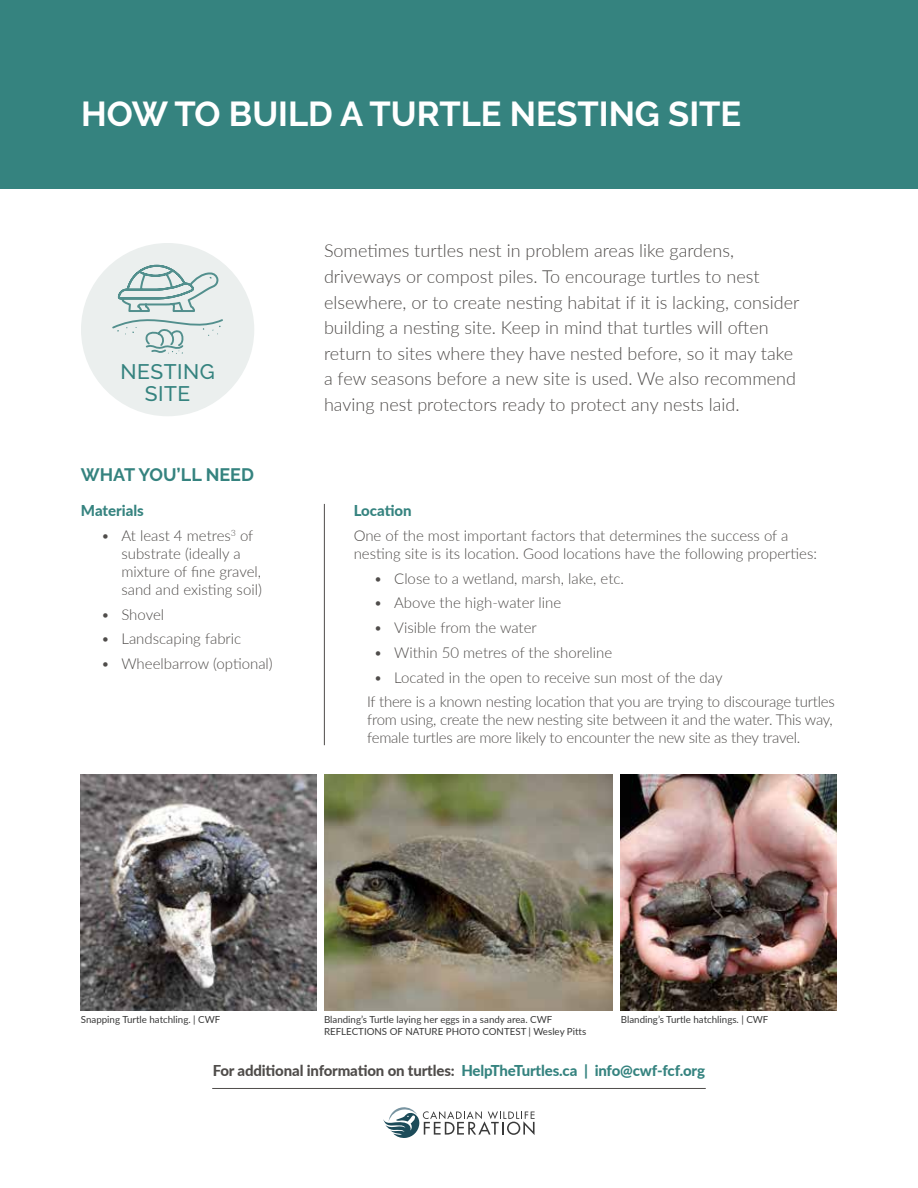
<style>
.page{position:relative;width:918px;height:1188px;background:#fff}
.page>*{position:absolute;margin:0;border:0;box-sizing:border-box;transform-origin:0 0}
.t1{font:700 34.5px "Raleway";color:#fff}
.t2{font:500 21px/22.5px "Raleway";letter-spacing:.025em;color:#35837f;text-align:center}
.t3{font:300 18px/25.5px "Lato";color:#4f4c4a}
.t4{font:700 18px "Raleway";color:#35837f}
.t5{font:300 15px/18px "Lato";color:#4f4c4a}
.t6{font:800 15px "Lato";letter-spacing:-.01em;color:#4f4c4a}
.t7{font:800 15px "Lato";color:#35837f}
.t8{font:9.75px/11.7px "Lato";color:#393939}
.s1{color:#35837f}
</style>
<div class="page">
<svg style="left:383px;top:1107px;width:152px;height:31px"></svg>
<hr style="left:212px;top:1088px;width:494px;height:1px;background:#4f4c4a">
<div style="left:0;top:0;width:918px;height:189px;background:#35837f"></div>
<hr style="left:324px;top:504px;width:1px;height:241px;background:#4f4c4a">
<img style="left:324px;top:775px;width:288px;height:235px">
<img style="left:621px;top:775px;width:216px;height:235px">
<img style="left:81px;top:775px;width:235px;height:235px">
<div style="left:81px;top:243px;width:173px;height:173px;background:#ebefee;border-radius:50%"></div>
<svg style="left:112px;top:263px;width:112px;height:91px"></svg>
<h1 class="t1" style="left:81px;top:94px;width:662px">HOW TO BUILD A TURTLE NESTING SITE</h1>
<h2 class="t2" style="left:120px;top:360px;width:96px">NESTING<br>SITE</h2>
<p class="t4" style="left:81px;top:464px;width:175px">WHAT YOU’LL NEED</p>
<p class="t7" style="left:81px;top:499px;width:64px">Materials</p>
<p class="t5" style="left:121px;top:526px;width:142px;text-indent:-20px">• At least 4 metres<sup>3</sup> of substrate (ideally a mixture of fine gravel, sand and existing soil)</p>
<p class="t5" style="left:101px;top:605px;width:65px">• Shovel</p>
<p class="t5" style="left:101px;top:629px;width:142px">• Landscaping fabric</p>
<p class="t5" style="left:101px;top:654px;width:173px">• Wheelbarrow (optional)</p>
<p class="t3" style="left:324px;top:238px;width:477px">Sometimes turtles nest in problem areas like gardens, driveways or compost piles. To encourage turtles to nest elsewhere, or to create nesting habitat if it is lacking, consider building a nesting site. Keep in mind that turtles will often return to sites where they have nested before, so it may take a few seasons before a new site is used. We also recommend having nest protectors ready to protect any nests laid.</p>
<p class="t7" style="left:354px;top:499px;width:59px">Location</p>
<p class="t5" style="left:354px;top:526px;width:465px">One of the most important factors that determines the success of a nesting site is its location. Good locations have the following properties:</p>
<p class="t5" style="left:374px;top:569px;width:252px">• Close to a wetland, marsh, lake, etc.</p>
<p class="t5" style="left:374px;top:593px;width:189px">• Above the high-water line</p>
<p class="t5" style="left:374px;top:618px;width:164px">• Visible from the water</p>
<p class="t5" style="left:374px;top:643px;width:240px">• Within 50 metres of the shoreline</p>
<p class="t5" style="left:367px;top:664px;width:469px;line-height:24.8px;text-indent:7px">• Located in the open to receive sun most of the day<br>If there is a known nesting location that you are trying to discourage turtles</p>
<p class="t5" style="left:367px;top:710px;width:467px">from using, create the new nesting site between it and the water. This way, female turtles are more likely to encounter the new site as they travel.</p>
<p class="t8" style="left:81px;top:1013px;width:141px">Snapping Turtle hatchling. | CWF</p>
<p class="t8" style="left:621px;top:1013px;width:149px">Blanding’s Turtle hatchlings. | CWF</p>
<p class="t8" style="left:324px;top:1013px;width:264px">Blanding’s Turtle laying her eggs in a sandy area. CWF<br>REFLECTIONS OF NATURE PHOTO CONTEST | Wesley Pitts</p>
<p class="t6" style="left:213px;top:1059px;width:494px">For additional information on turtles: <span class="s1">HelpTheTurtles.ca | info@cwf-fcf.org</span></p>
</div>
